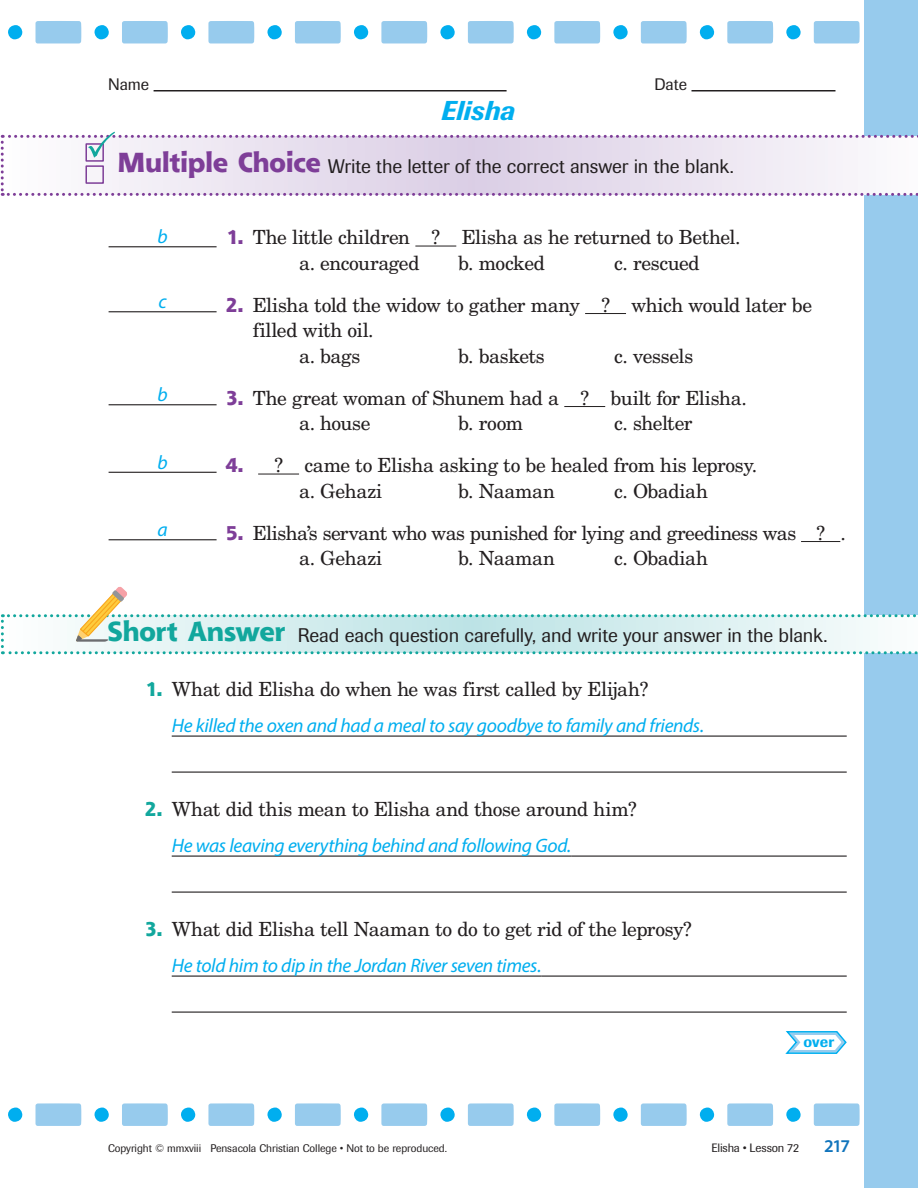
<style>
.page{position:relative;width:918px;height:1188px;background:#fff}
.page>*{position:absolute;margin:0;border:0;box-sizing:border-box;transform-origin:0 0}
.t1{font:italic 500 27px "Imago";letter-spacing:.005em;color:#00aeef}
._4_1_multiple_choice{font:19.5px/25.5px "New Century Schlbk";letter-spacing:-.02em;color:#231f20}
.t2{font:italic 19.5px/36px "Myriad Pro";letter-spacing:-.02em;color:#00aeef}
.t3{font:19.5px "Imago";letter-spacing:-.005em;color:#231f20}
.t4{font:600 18px "Myriad Pro";color:#1074bc}
._1_1_Name_Date_Score{font:16.5px "Imago";color:#231f20}
.t5{font:500 15px "Imago";color:#00aeef}
.t6{font:12px "Imago";letter-spacing:-.015em;color:#231f20}
.t7{font:10.95px "Imago";letter-spacing:-.005em;color:#231f20}
.s1{font-family:"Shannon";font-weight:800;font-size:27px;color:#7e3e98}
.s2{font-family:"Shannon";font-weight:800;color:#7e3e98}
.s3{font-family:"Shannon";font-weight:800;font-size:27px;color:#12a79d}
.s4{font-family:"Shannon";font-weight:800;font-style:normal;color:#12a79d}
.s5{font-family:"New Century Schlbk";font-style:normal;color:#231f20}
.s6{font-family:"Shannon";font-weight:800;color:#12a79d}
.s7{font-family:"Myriad Pro";font-style:italic;color:#00aeef}
</style>
<div class="page">
<hr style="left:154px;top:90px;width:353px;height:2px;background:#231f20">
<hr style="left:692px;top:90px;width:144px;height:2px;background:#231f20">
<svg style="left:814px;top:21px;width:46px;height:23px"></svg>
<svg style="left:814px;top:1103px;width:46px;height:23px"></svg>
<svg style="left:727px;top:21px;width:46px;height:23px"></svg>
<svg style="left:727px;top:1103px;width:46px;height:23px"></svg>
<div style="left:786px;top:25px;width:15px;height:14px;background:#00aeef;border-radius:50%"></div>
<div style="left:786px;top:1108px;width:15px;height:14px;background:#00aeef;border-radius:50%"></div>
<svg style="left:641px;top:21px;width:46px;height:23px"></svg>
<svg style="left:641px;top:1103px;width:46px;height:23px"></svg>
<div style="left:700px;top:25px;width:14px;height:14px;background:#00aeef;border-radius:50%"></div>
<div style="left:700px;top:1108px;width:14px;height:14px;background:#00aeef;border-radius:50%"></div>
<svg style="left:554px;top:21px;width:46px;height:23px"></svg>
<svg style="left:554px;top:1103px;width:46px;height:23px"></svg>
<div style="left:613px;top:25px;width:15px;height:14px;background:#00aeef;border-radius:50%"></div>
<div style="left:613px;top:1108px;width:15px;height:14px;background:#00aeef;border-radius:50%"></div>
<svg style="left:468px;top:21px;width:46px;height:23px"></svg>
<svg style="left:468px;top:1103px;width:46px;height:23px"></svg>
<div style="left:527px;top:25px;width:14px;height:14px;background:#00aeef;border-radius:50%"></div>
<div style="left:527px;top:1108px;width:14px;height:14px;background:#00aeef;border-radius:50%"></div>
<svg style="left:381px;top:21px;width:46px;height:23px"></svg>
<svg style="left:381px;top:1103px;width:46px;height:23px"></svg>
<div style="left:440px;top:25px;width:15px;height:14px;background:#00aeef;border-radius:50%"></div>
<div style="left:440px;top:1108px;width:15px;height:14px;background:#00aeef;border-radius:50%"></div>
<svg style="left:295px;top:21px;width:46px;height:23px"></svg>
<svg style="left:295px;top:1103px;width:46px;height:23px"></svg>
<div style="left:354px;top:25px;width:15px;height:14px;background:#00aeef;border-radius:50%"></div>
<div style="left:354px;top:1108px;width:15px;height:14px;background:#00aeef;border-radius:50%"></div>
<svg style="left:208px;top:21px;width:46px;height:23px"></svg>
<svg style="left:208px;top:1103px;width:46px;height:23px"></svg>
<div style="left:267px;top:25px;width:15px;height:14px;background:#00aeef;border-radius:50%"></div>
<div style="left:267px;top:1108px;width:15px;height:14px;background:#00aeef;border-radius:50%"></div>
<svg style="left:122px;top:21px;width:46px;height:23px"></svg>
<svg style="left:122px;top:1103px;width:46px;height:23px"></svg>
<div style="left:181px;top:25px;width:15px;height:14px;background:#00aeef;border-radius:50%"></div>
<div style="left:181px;top:1108px;width:15px;height:14px;background:#00aeef;border-radius:50%"></div>
<svg style="left:35px;top:21px;width:46px;height:23px"></svg>
<svg style="left:35px;top:1103px;width:46px;height:23px"></svg>
<div style="left:94px;top:25px;width:15px;height:14px;background:#00aeef;border-radius:50%"></div>
<div style="left:94px;top:1108px;width:15px;height:14px;background:#00aeef;border-radius:50%"></div>
<div style="left:8px;top:25px;width:15px;height:14px;background:#00aeef;border-radius:50%"></div>
<div style="left:8px;top:1108px;width:15px;height:14px;background:#00aeef;border-radius:50%"></div>
<div style="left:864px;top:0;width:54px;height:1188px;background:#97cbed"></div>
<hr style="left:415px;top:246px;width:41px;height:1px;background:#231f20">
<hr style="left:585px;top:313px;width:41px;height:1px;background:#231f20">
<hr style="left:564px;top:406px;width:41px;height:1px;background:#231f20">
<hr style="left:258px;top:474px;width:41px;height:1px;background:#231f20">
<hr style="left:801px;top:541px;width:39px;height:1px;background:#231f20">
<hr style="left:172px;top:736px;width:675px;height:1px;background:#231f20">
<hr style="left:172px;top:772px;width:675px;height:1px;background:#231f20">
<hr style="left:172px;top:856px;width:399px;height:1px;background:#231f20">
<hr style="left:571px;top:856px;width:276px;height:1px;background:#231f20">
<hr style="left:172px;top:892px;width:675px;height:1px;background:#231f20">
<hr style="left:172px;top:976px;width:369px;height:1px;background:#231f20">
<hr style="left:541px;top:976px;width:306px;height:1px;background:#231f20">
<hr style="left:172px;top:1012px;width:675px;height:1px;background:#231f20">
<hr style="left:109px;top:246px;width:108px;height:1px;background:#231f20">
<svg style="left:1px;top:132px;width:917px;height:64px"></svg>
<hr style="left:109px;top:311px;width:108px;height:1px;background:#231f20">
<hr style="left:109px;top:404px;width:108px;height:1px;background:#231f20">
<hr style="left:109px;top:472px;width:108px;height:1px;background:#231f20">
<hr style="left:109px;top:539px;width:108px;height:1px;background:#231f20">
<svg style="left:1px;top:587px;width:917px;height:67px"></svg>
<svg style="left:785px;top:1031px;width:62px;height:23px"></svg>
<p class="_1_1_Name_Date_Score" style="left:108px;top:75px;width:43px">Name</p>
<p class="_1_1_Name_Date_Score" style="left:654px;top:75px;width:34px">Date</p>
<p class="t1" style="left:441px;top:95px;width:75px">Elisha</p>
<p class="t3" style="left:117px;top:154px;width:618px"><span class="s1">Multiple Choice</span> Write the letter of the correct answer in the blank.</p>
<p class="t2" style="left:157px;top:218px;width:12px">b</p>
<p class="t2" style="left:158px;top:283px;width:10px">c</p>
<p class="t2" style="left:157px;top:376px;width:12px">b</p>
<p class="t2" style="left:157px;top:444px;width:12px">b</p>
<p class="t2" style="left:157px;top:511px;width:12px">a</p>
<p class="_4_1_multiple_choice" style="left:227px;top:224px;width:515px"><span class="s2">1.</span> The little children ? Elisha as he returned to Bethel.</p>
<p class="_4_1_multiple_choice" style="left:299px;top:250px;width:122px">a. encouraged</p>
<p class="_4_1_multiple_choice" style="left:458px;top:250px;width:88px">b. mocked</p>
<p class="_4_1_multiple_choice" style="left:614px;top:250px;width:87px">c. rescued</p>
<p class="_4_1_multiple_choice" style="left:253px;top:292px;width:561px;text-indent:-27px"><span class="s2">2.</span> Elisha told the widow to gather many ? which would later be filled with oil.</p>
<p class="_4_1_multiple_choice" style="left:299px;top:343px;width:63px">a. bags</p>
<p class="_4_1_multiple_choice" style="left:458px;top:343px;width:88px">b. baskets</p>
<p class="_4_1_multiple_choice" style="left:614px;top:343px;width:81px">c. vessels</p>
<p class="_4_1_multiple_choice" style="left:226px;top:385px;width:522px"><span class="s2">3.</span> The great woman of Shunem had a ? built for Elisha.</p>
<p class="_4_1_multiple_choice" style="left:299px;top:410px;width:73px">a. house</p>
<p class="_4_1_multiple_choice" style="left:458px;top:410px;width:66px">b. room</p>
<p class="_4_1_multiple_choice" style="left:614px;top:410px;width:80px">c. shelter</p>
<p class="_4_1_multiple_choice" style="left:225px;top:452px;width:533px"><span class="s2">4.</span> ? came to Elisha asking to be healed from his leprosy.</p>
<p class="_4_1_multiple_choice" style="left:299px;top:478px;width:85px">a. Gehazi</p>
<p class="_4_1_multiple_choice" style="left:458px;top:478px;width:98px">b. Naaman</p>
<p class="_4_1_multiple_choice" style="left:614px;top:478px;width:95px">c. Obadiah</p>
<p class="_4_1_multiple_choice" style="left:226px;top:520px;width:621px"><span class="s2">5.</span> Elisha’s servant who was punished for lying and greediness was ? .</p>
<p class="_4_1_multiple_choice" style="left:299px;top:545px;width:85px">a. Gehazi</p>
<p class="_4_1_multiple_choice" style="left:458px;top:545px;width:98px">b. Naaman</p>
<p class="_4_1_multiple_choice" style="left:614px;top:545px;width:95px">c. Obadiah</p>
<p class="t3" style="left:107px;top:624px;width:722px"><span class="s3">Short Answer</span> Read each question carefully, and write your answer in the blank.</p>
<p class="t2" style="left:172px;top:671px;width:534px;text-indent:-26px"><span class="s4">1.</span> <span class="s5">What did Elisha do when he was first called by Elijah?<br></span>He killed the oxen and had a meal to say goodbye to family and friends.</p>
<p class="t2" style="left:172px;top:791px;width:467px;text-indent:-27px"><span class="s4">2.</span> <span class="s5">What did this mean to Elisha and those around him?<br></span>He was leaving everything behind and following God.</p>
<p class="_4_1_multiple_choice" style="left:172px;top:911px;width:522px;line-height:36px;text-indent:-27px"><span class="s6">3.</span> What did Elisha tell Naaman to do to get rid of the leprosy?<br><span class="s7">He told him to dip in the Jordan River seven times.</span></p>
<p class="t5" style="left:804px;top:1033px;width:32px">over</p>
<p class="t7" style="left:108px;top:1142px;width:341px">Copyright © mmxviii Pensacola Christian College • Not to be reproduced.</p>
<p class="t6" style="left:712px;top:1141px;width:89px">Elisha • Lesson 72</p>
<p class="t4" style="left:824px;top:1135px;width:27px">217</p>
</div>
